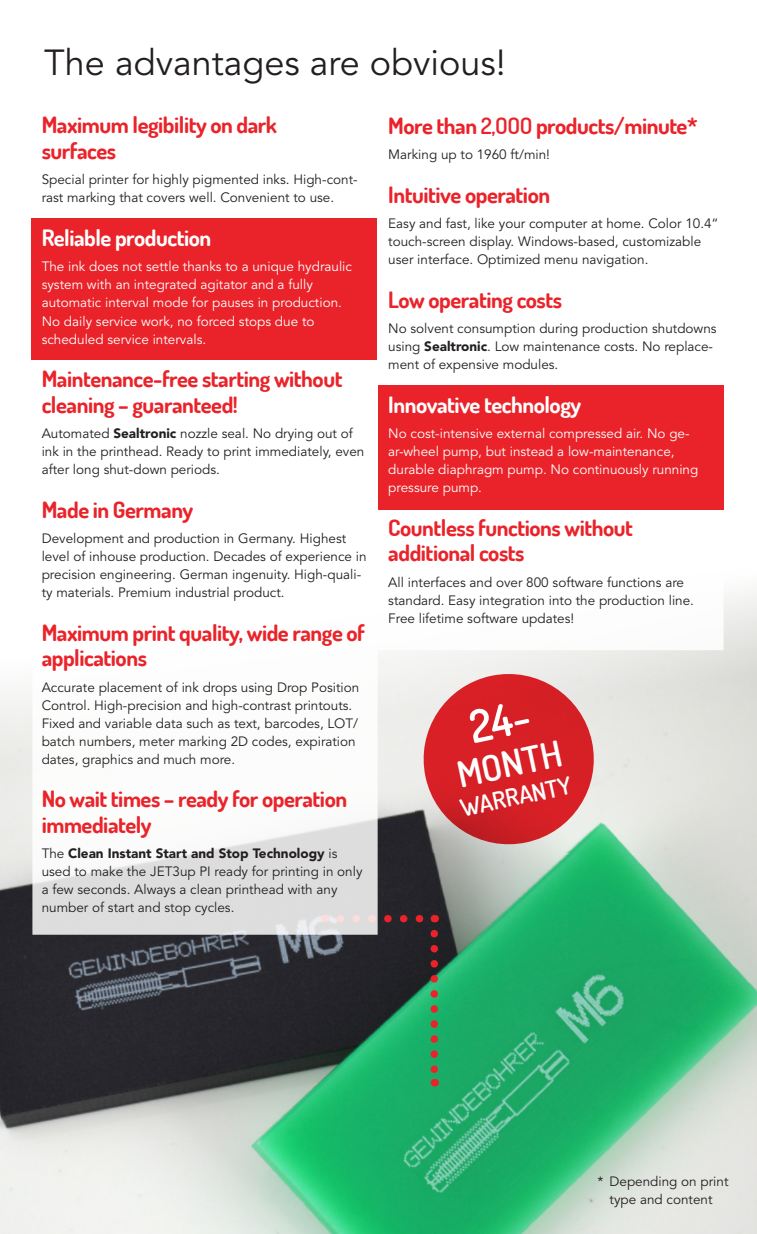
<style>
.page{position:relative;width:757px;height:1234px;background:#fff}
.page>*{position:absolute;margin:0;border:0;box-sizing:border-box;transform-origin:0 0}
.t1{font:36px "Avenir LT Std";color:#231f20}
.t2{font:600 36px "Dosis";color:#fff}
.t3{font:600 24px "Dosis";color:#fff}
.t4{font:700 22.5px/25.5px "Dosis";letter-spacing:-.02em;color:#ea232a}
.t5{font:700 22.5px "Dosis";letter-spacing:-.02em;color:#fff}
.t6{font:13.5px/18px "Avenir LT Std";color:#231f20}
.t7{font:13.5px/18px "Avenir LT Std";color:#fff}
.s1{font-family:"Avenir LT Pro";font-weight:900}
.s2{font-weight:600}
</style>
<div class="page">
<img style="left:0;top:593px;width:757px;height:640px">
<svg style="left:756px;top:990px;width:1px;height:243px"></svg>
<svg style="left:430px;top:934px;width:8px;height:152px"></svg>
<svg style="left:32px;top:359px;width:691px;height:575px"></svg>
<div style="left:378px;top:385px;width:345px;height:125px;background:#ea232a"></div>
<div style="left:32px;top:218px;width:345px;height:141px;background:#ea232a"></div>
<svg style="left:416px;top:666px;width:186px;height:186px;background:#d45f61"></svg>
<p class="t1" style="left:44px;top:42px;width:463px">The advantages are obvious!</p>
<p class="t4" style="left:42px;top:112px;width:237px">Maximum legibility on dark</p>
<p class="t4" style="left:42px;top:137px;width:76px">surfaces</p>
<p class="t6" style="left:42px;top:171px;width:317px">Special printer for highly pigmented inks. High-cont&shy;rast marking that covers well. Convenient to use.</p>
<p class="t5" style="left:42px;top:223px;width:171px">Reliable production</p>
<p class="t7" style="left:42px;top:258px;width:312px">The ink does not settle thanks to a unique hydraulic system with an integrated agitator and a fully</p>
<p class="t7" style="left:42px;top:294px;width:302px">automatic interval mode for pauses in production.</p>
<p class="t7" style="left:42px;top:312px;width:274px">No daily service work, no forced stops due to</p>
<p class="t7" style="left:42px;top:330px;width:166px">scheduled service intervals.</p>
<p class="t4" style="left:42px;top:365px;width:302px">Maintenance-free starting without cleaning – guaranteed!</p>
<p class="t6" style="left:42px;top:424px;width:324px">Automated <span class="s1">Sealtronic</span> nozzle seal. No drying out of ink in the printhead. Ready to print immediately, even after long shut-down periods.</p>
<p class="t4" style="left:42px;top:496px;width:153px">Made in Germany</p>
<p class="t6" style="left:42px;top:529px;width:326px">Development and production in Germany. Highest level of inhouse production. Decades of experience in precision engineering. German ingenuity. High-quali&shy;ty materials. Premium industrial product.</p>
<p class="t4" style="left:42px;top:619px;width:325px">Maximum print quality, wide range of applications</p>
<p class="t6" style="left:42px;top:678px;width:319px">Accurate placement of ink drops using Drop Position Control. High-precision and high-contrast printouts.<br>Fixed and variable data such as text, barcodes, LOT/ batch numbers, meter marking 2D codes, expiration dates, graphics and much more.</p>
<p class="t4" style="left:42px;top:785px;width:307px">No wait times – ready for operation immediately</p>
<p class="t6" style="left:42px;top:844px;width:322px">The <span class="s1">Clean Instant Start and Stop Technology</span> is used to make the JET3up PI ready for printing in only a few seconds. Always a clean printhead with any number of start and stop cycles.</p>
<p class="t4" style="left:388px;top:112px;width:311px">More than <span class="s2">2,OOO</span> products/minute*</p>
<p class="t6" style="left:388px;top:146px;width:163px">Marking up to 1960 ft/min!</p>
<p class="t4" style="left:388px;top:181px;width:163px">Intuitive operation</p>
<p class="t6" style="left:388px;top:215px;width:332px">Easy and fast, like your computer at home. Color 10.4“ touch-screen display. Windows-based, customizable user interface. Optimized menu navigation.</p>
<p class="t4" style="left:388px;top:286px;width:175px">Low operating costs</p>
<p class="t6" style="left:388px;top:320px;width:330px">No solvent consumption during production shutdowns using <span class="s1">Sealtronic</span>. Low maintenance costs. No replace&shy;ment of expensive modules.</p>
<p class="t5" style="left:388px;top:390px;width:194px">Innovative technology</p>
<p class="t7" style="left:388px;top:425px;width:303px">No cost-intensive external compressed air. No ge&shy;ar-wheel pump, but instead a low-maintenance,</p>
<p class="t7" style="left:388px;top:461px;width:312px">durable diaphragm pump. No continuously running pressure pump.</p>
<p class="t4" style="left:388px;top:514px;width:246px">Countless functions without</p>
<p class="t4" style="left:388px;top:540px;width:138px">additional costs</p>
<p class="t6" style="left:388px;top:573px;width:297px">All interfaces and over 800 software functions are</p>
<p class="t6" style="left:388px;top:591px;width:307px">standard. Easy integration into the production line.<br>Free lifetime software updates!</p>
<p class="t2" style="left:453px;top:751px;width:108px;rotate:-12deg">MONTH</p>
<p class="t3" style="left:457px;top:792px;width:115px;rotate:-12deg">WARRANTY</p>
<p class="t6" style="left:597px;top:1171px;width:132px">* Depending on print</p>
<p class="t6" style="left:609px;top:1189px;width:105px">type and content</p>
</div>
